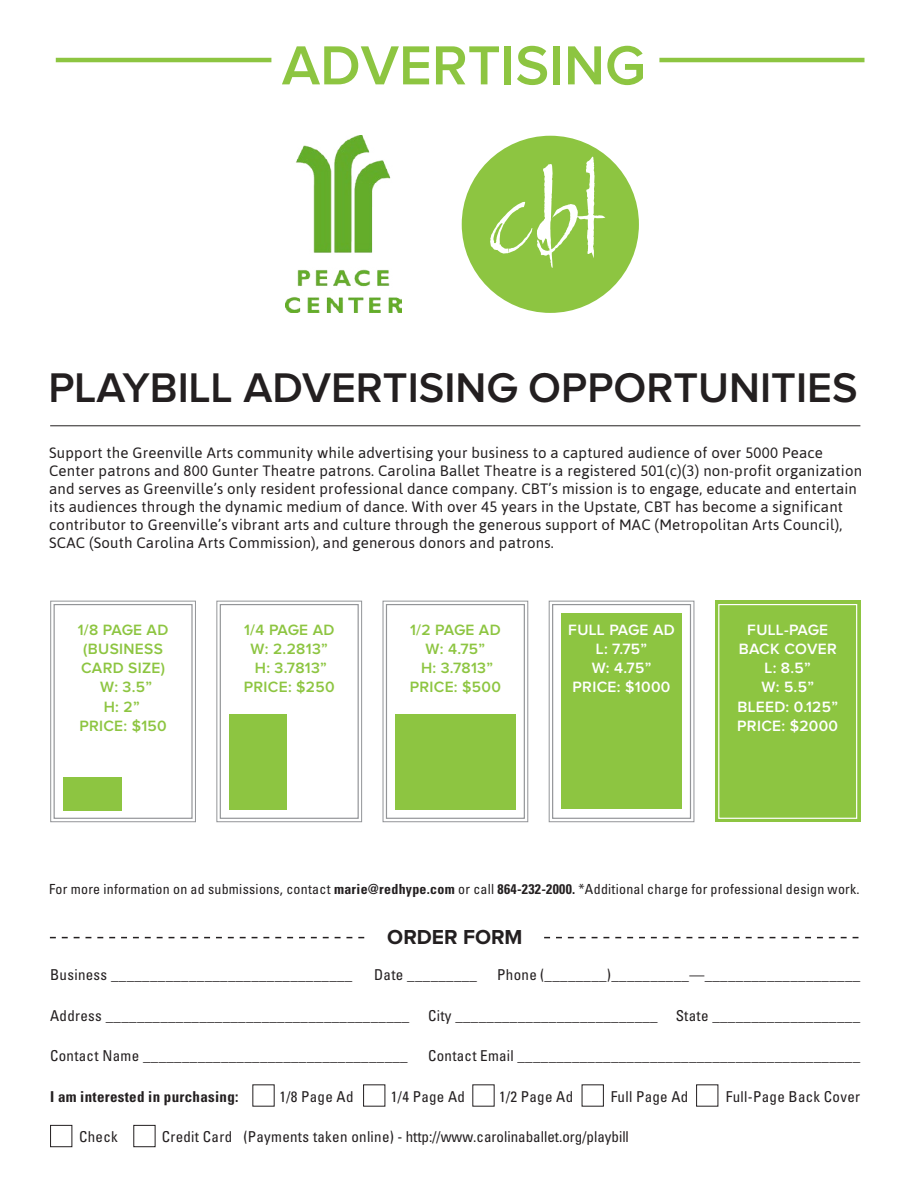
<style>
.page{position:relative;width:918px;height:1188px;background:#fff}
.page>*{position:absolute;margin:0;border:0;box-sizing:border-box;transform-origin:0 0}
.t1{font:600 57px "Proxima Nova";color:#8dc541}
.t2{font:600 43.05px "Proxima Nova A";color:#231f20}
.t3{font:700 21px "Proxima Nova A";color:#231f20}
.t4{font:600 15.45px/19px "Proxima Nova A";letter-spacing:.02em;color:#8dc541;text-align:center}
.t5{font:600 15.45px/19px "Proxima Nova A";letter-spacing:.02em;color:#fff;text-align:center}
.t6{font:15px/18px "Asap";letter-spacing:.015em;color:#231f20}
.t7{font:condensed 15px "Univers LT Std";letter-spacing:.02em;color:#231f20}
.t8{font:condensed 15px "Univers LT Std";color:#231f20}
.t9{font:700 condensed 15px "Univers LT Std";letter-spacing:.02em;color:#231f20}
.t10{font:condensed 13.95px "Univers LT Std";letter-spacing:.02em;color:#231f20}
.s1{font-weight:700}
</style>
<div class="page">
<img style="left:49px;top:600px;width:19px;height:548px">
<div style="left:462px;top:136px;width:177px;height:177px;background:#8dc541;border-radius:50%"></div>
<svg style="left:490px;top:157px;width:115px;height:111px"></svg>
<img style="left:285px;top:136px;width:117px;height:177px">
<hr style="left:50px;top:425px;width:810px;height:1px;background:#231f20">
<div style="left:229px;top:714px;width:58px;height:95px;background:#8dc541"></div>
<div style="left:220px;top:604px;width:139px;height:215px;border:1px solid #939598"></div>
<div style="left:217px;top:601px;width:145px;height:221px;border:1px solid #939598"></div>
<div style="left:383px;top:601px;width:145px;height:221px;border:1px solid #939598"></div>
<div style="left:386px;top:604px;width:139px;height:215px;border:1px solid #939598"></div>
<div style="left:395px;top:714px;width:120px;height:95px;background:#8dc541"></div>
<div style="left:549px;top:601px;width:145px;height:221px;border:1px solid #939598"></div>
<div style="left:552px;top:604px;width:139px;height:215px;border:1px solid #939598"></div>
<div style="left:562px;top:613px;width:120px;height:196px;background:#8dc541"></div>
<div style="left:715px;top:601px;width:145px;height:221px;background:#8dc541"></div>
<div style="left:718px;top:604px;width:139px;height:215px;border:1px solid #fff"></div>
<div style="left:51px;top:1125px;width:21px;height:22px;background:#fff"></div>
<div style="left:50px;top:1125px;width:22px;height:22px;border:1px solid #231f20"></div>
<div style="left:134px;top:1125px;width:21px;height:22px;border:1px solid #231f20"></div>
<svg style="left:50px;top:937px;width:314px;height:1px"></svg>
<svg style="left:544px;top:937px;width:314px;height:1px"></svg>
<div style="left:54px;top:604px;width:139px;height:215px;border:1px solid #939598"></div>
<div style="left:50px;top:601px;width:146px;height:221px;border:1px solid #939598"></div>
<div style="left:63px;top:777px;width:59px;height:34px;background:#8dc541"></div>
<hr style="left:56px;top:58px;width:215px;height:4px;background:#8dc541">
<hr style="left:659px;top:58px;width:206px;height:4px;background:#8dc541">
<h1 class="t1" style="left:282px;top:33px;width:366px">ADVERTISING</h1>
<h2 class="t2" style="left:48px;top:364px;width:811px">PLAYBILL ADVERTISING OPPORTUNITIES</h2>
<p class="t6" style="left:49px;top:444px;width:814px">Support the Greenville Arts community while advertising your business to a captured audience of over 5000 Peace Center patrons and 800 Gunter Theatre patrons. Carolina Ballet Theatre is a registered 501(c)(3) non-profit organization and serves as Greenville’s only resident professional dance company. CBT’s mission is to engage, educate and entertain its audiences through the dynamic medium of dance. With over 45 years in the Upstate, CBT has become a significant contributor to Greenville’s vibrant arts and culture through the generous support of MAC (Metropolitan Arts Council), SCAC (South Carolina Arts Commission), and generous donors and patrons.</p>
<p class="t4" style="left:78px;top:620px;width:92px">1/8 PAGE AD (BUSINESS<br>CARD SIZE)<br>W: 3.5”<br>H: 2”<br>PRICE: $150</p>
<p class="t4" style="left:244px;top:620px;width:92px">1/4 PAGE AD</p>
<p class="t4" style="left:255px;top:658px;width:74px">H: 3.7813”</p>
<p class="t4" style="left:251px;top:639px;width:79px">W: 2.2813”</p>
<p class="t4" style="left:244px;top:678px;width:92px">PRICE: $250</p>
<p class="t4" style="left:410px;top:620px;width:92px">1/2 PAGE AD</p>
<p class="t4" style="left:421px;top:658px;width:74px">H: 3.7813”</p>
<p class="t4" style="left:426px;top:639px;width:61px">W: 4.75”</p>
<p class="t4" style="left:410px;top:678px;width:93px">PRICE: $500</p>
<p class="t5" style="left:568px;top:620px;width:108px">FULL PAGE AD<br>L: 7.75”<br>W: 4.75”<br>PRICE: $1000</p>
<p class="t5" style="left:737px;top:620px;width:102px">FULL-PAGE<br>BACK COVER<br>L: 8.5”<br>W: 5.5”<br>BLEED: 0.125”<br>PRICE: $2000</p>
<p class="t10" style="left:49px;top:880px;width:812px">For more information on ad submissions, contact <span class="s1">marie@redhype.com</span> or call <span class="s1">864-232-2000.</span> *Additional charge for professional design work.</p>
<h3 class="t3" style="left:387px;top:925px;width:137px">ORDER FORM</h3>
<p class="t7" style="left:50px;top:965px;width:304px">Business _______________________________</p>
<p class="t7" style="left:374px;top:965px;width:104px">Date _________</p>
<p class="t7" style="left:497px;top:965px;width:364px">Phone (________)__________—____________________</p>
<p class="t7" style="left:50px;top:1006px;width:812px">Address _______________________________________ City __________________________ State ___________________</p>
<p class="t7" style="left:50px;top:1046px;width:359px">Contact Name __________________________________</p>
<p class="t7" style="left:428px;top:1046px;width:434px">Contact Email ____________________________________________</p>
<p class="t9" style="left:50px;top:1087px;width:190px">I am interested in purchasing:</p>
<p class="t7" style="left:279px;top:1087px;width:76px">1/8 Page Ad</p>
<p class="t7" style="left:391px;top:1087px;width:76px">1/4 Page Ad</p>
<p class="t7" style="left:499px;top:1087px;width:76px">1/2 Page Ad</p>
<p class="t7" style="left:611px;top:1087px;width:79px">Full Page Ad</p>
<p class="t7" style="left:726px;top:1087px;width:136px">Full-Page Back Cover</p>
<p class="t7" style="left:79px;top:1127px;width:40px">Check</p>
<p class="t8" style="left:162px;top:1127px;width:469px">Credit Card (Payments taken online) - http://www.carolinaballet.org/playbill</p>
</div>
